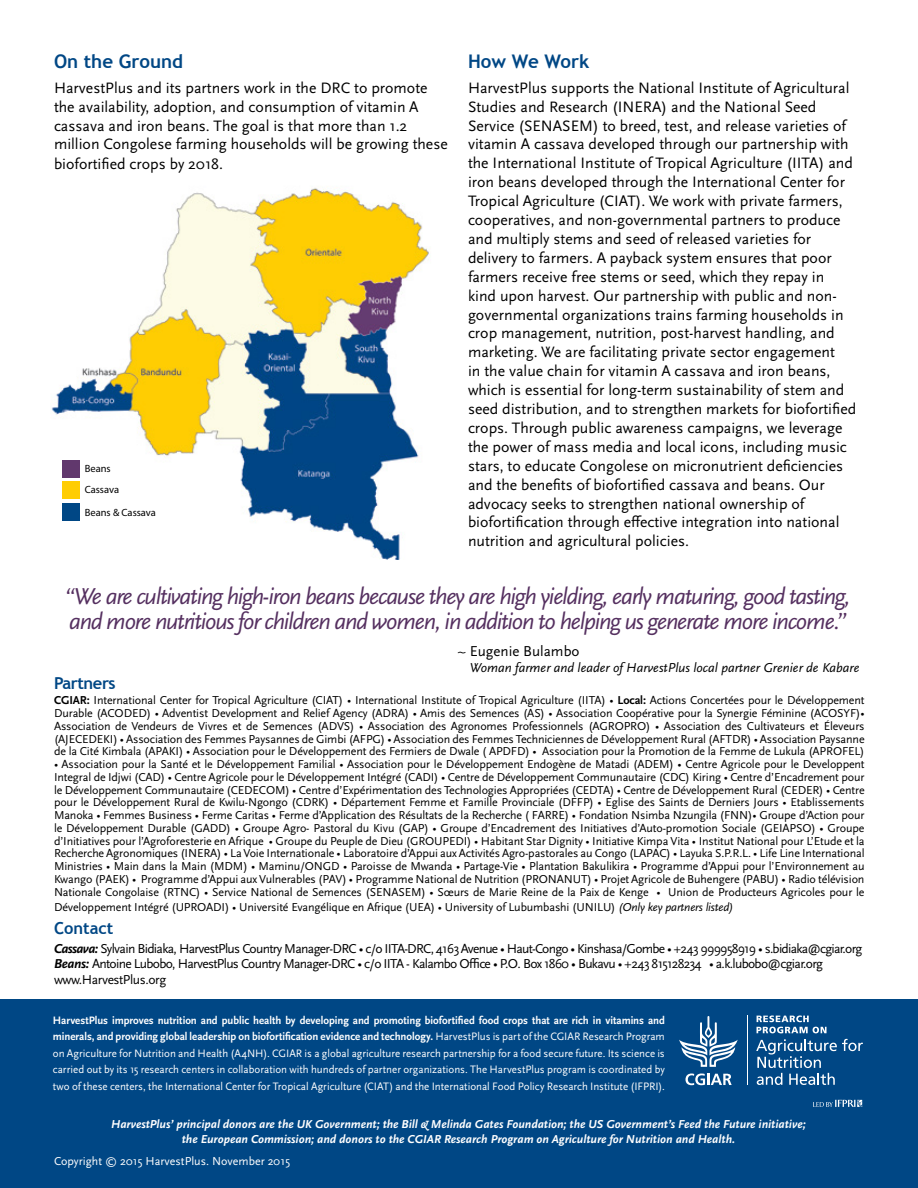
<style>
.page{position:relative;width:918px;height:1188px;background:#fff}
.page>*{position:absolute;margin:0;border:0;box-sizing:border-box;transform-origin:0 0}
.t1{font:italic 24px/25.5px "Scala Sans OT";letter-spacing:-.05em;color:#553060}
.t2{font:700 18.75px "Trebuchet MS";color:#004785}
.t3{font:700 16.5px "Trebuchet MS";letter-spacing:-.025em;color:#004785}
.t4{font:700 16.5px "Trebuchet MS";color:#004785}
.t5{font:15.75px/18.9px "Scala Sans OT";color:#000}
.t6{font:15px "Scala Sans OT";color:#000}
.t7{font:13.5px/15.8px "Scala Sans OT";letter-spacing:-.05em;color:#000}
.t8{font:italic 13.5px "Scala Sans OT";color:#000}
.t9{font:12px/12.8px "Scala Sans OT";letter-spacing:-.01em;color:#000;text-align:justify}
.t10{font:italic 700 12px/14.4px "Scala Sans OT";color:#fff;text-align:center}
.t11{font:12px "Scala Sans OT";color:#fff}
.t12{font:11.25px/16.5px "Scala Sans OT";color:#fff;text-align:justify}
.t13{font:10.5px/21.8px "Myriad Pro";color:#000}
.s1{font-weight:700}
.s2{font-style:italic}
.s3{font-weight:700;font-style:italic}
</style>
<div class="page">
<img style="left:51px;top:188px;width:379px;height:371px">
<div style="left:0;top:1000px;width:918px;height:188px;background:#004785"></div>
<svg style="left:679px;top:1016px;width:59px;height:51px"></svg>
<svg style="left:686px;top:1074px;width:46px;height:11px"></svg>
<svg style="left:757px;top:1015px;width:70px;height:18px"></svg>
<svg style="left:756px;top:1039px;width:107px;height:46px"></svg>
<hr style="left:747px;top:1016px;width:1px;height:69px;background:#fff">
<svg style="left:813px;top:1100px;width:50px;height:7px"></svg>
<div style="left:62px;top:460px;width:17px;height:18px;background:#61386d"></div>
<div style="left:62px;top:482px;width:17px;height:17px;background:#ffcd03"></div>
<div style="left:62px;top:503px;width:17px;height:17px;background:#004785"></div>
<h2 class="t2" style="left:54px;top:49px;width:131px">On the Ground</h2>
<p class="t5" style="left:54px;top:78px;width:395px">HarvestPlus and its partners work in the DRC to promote the availability, adoption, and consumption of vitamin A cassava and iron beans. The goal is that more than 1.2 million Congolese farming households will be growing these biofortified crops by 2018.</p>
<p class="t13" style="left:85px;top:457px;width:36px">Beans<br>Cassava</p>
<p class="t13" style="left:85px;top:502px;width:73px">Beans &amp; Cassava</p>
<h2 class="t2" style="left:468px;top:49px;width:123px">How We Work</h2>
<p class="t5" style="left:468px;top:79px;width:390px">HarvestPlus supports the National Institute of Agricultural Studies and Research (INERA) and the National Seed Service (SENASEM) to breed, test, and release varieties of vitamin A cassava developed through our partnership with the International Institute of Tropical Agriculture (IITA) and iron beans developed through the International Center for Tropical Agriculture (CIAT). We work with private farmers, cooperatives, and non-governmental partners to produce and multiply stems and seed of released varieties for delivery to farmers. A payback system ensures that poor farmers receive free stems or seed, which they repay in kind upon harvest. Our partnership with public and non&shy;governmental organizations trains farming households in crop management, nutrition, post-harvest handling, and marketing. We are facilitating private sector engagement<br>in the value chain for vitamin A cassava and iron beans, which is essential for long-term sustainability of stem and seed distribution, and to strengthen markets for biofortified crops. Through public awareness campaigns, we leverage the power of mass media and local icons, including music stars, to educate Congolese on micronutrient deficiencies and the benefits of biofortified cassava and beans. Our advocacy seeks to strengthen national ownership of biofortification through effective integration into national nutrition and agricultural policies.</p>
<h1 class="t1" style="left:65px;top:584px;width:788px">“We are cultivating high-iron beans because they are high yielding, early maturing, good tasting, and more nutritious for children and women, in addition to helping us generate more income.”</h1>
<p class="t6" style="left:458px;top:643px;width:123px">~ Eugenie Bulambo</p>
<p class="t8" style="left:470px;top:660px;width:391px">Woman farmer and leader of HarvestPlus local partner Grenier de Kabare</p>
<h3 class="t3" style="left:54px;top:672px;width:63px">Partners</h3>
<p class="t9" style="left:54px;top:694px;width:812px"><span class="s1">CGIAR:</span> International Center for Tropical Agriculture (CIAT) • International Institute of Tropical Agriculture (IITA) • <span class="s1">Local:</span> Actions Concertées pour le Développement Durable (ACODED) • Adventist Development and Relief Agency (ADRA) • Amis des Semences (AS) • Association Coopérative pour la Synergie Féminine (ACOSYF)• Association de Vendeurs de Vivres et de Semences (ADVS) • Association des Agronomes Professionnels (AGROPRO) • Association des Cultivateurs et Éleveurs (AJECEDEKI) • Association des Femmes Paysannes de Gimbi (AFPG) • Association des Femmes Techniciennes de Développement Rural (AFTDR) • Association Paysanne de la Cité Kimbala (APAKI) • Association pour le Développement des Fermiers de Dwale ( APDFD) • Association pour la Promotion de la Femme de Lukula (APROFEL)</p>
<p class="t9" style="left:54px;top:758px;width:812px">• Association pour la Santé et le Développement Familial • Association pour le Développement Endogène de Matadi (ADEM) • Centre Agricole pour le Developpent Integral de Idjwi (CAD) • Centre Agricole pour le Développement Intégré (CADI) • Centre de Développement Communautaire (CDC) Kiring • Centre d’Encadrement pour le Développement Communautaire (CEDECOM) • Centre d’Expérimentation des Technologies Appropriées (CEDTA) • Centre de Développement Rural (CEDER) • Centre pour le Développement Rural de Kwilu-Ngongo (CDRK) • Département Femme et Famille Provinciale (DFFP) • Eglise des Saints de Derniers Jours • Etablissements Manoka • Femmes Business • Ferme Caritas • Ferme d’Application des Résultats de la Recherche ( FARRE) • Fondation Nsimba Nzungila (FNN)• Groupe d’Action pour le Développement Durable (GADD) • Groupe Agro- Pastoral du Kivu (GAP) • Groupe d’Encadrement des Initiatives d’Auto-promotion Sociale (GEIAPSO) • Groupe d’Initiatives pour l’Agroforesterie en Afrique • Groupe du Peuple de Dieu (GROUPEDI) • Habitant Star Dignity • Initiative Kimpa Vita • Institut National pour L’Etude et la Recherche Agronomiques (INERA) • La Voie Internationale • Laboratoire d’Appui aux Activités Agro-pastorales au Congo (LAPAC) • Layuka S.P.R.L. • Life Line International Ministries • Main dans la Main (MDM) • Maminu/ONGD • Paroisse de Mwanda • Partage-Vie • Plantation Bakulikira • Programme d’Appui pour l’Environnement au Kwango (PAEK) • Programme d’Appui aux Vulnerables (PAV) • Programme National de Nutrition (PRONANUT) • Projet Agricole de Buhengere (PABU) • Radio télévision Nationale Congolaise (RTNC) • Service National de Semences (SENASEM) • Sœurs de Marie Reine de la Paix de Kenge • Union de Producteurs Agricoles pour le</p>
<p class="t9" style="left:54px;top:901px;width:681px">Développement Intégré (UPROADI) • Université Evangélique en Afrique (UEA) • University of Lubumbashi (UNILU) <span class="s2">(Only key partners listed)</span></p>
<h3 class="t4" style="left:54px;top:918px;width:61px">Contact</h3>
<p class="t7" style="left:54px;top:941px;width:810px"><span class="s3">Cassava:</span> Sylvain Bidiaka, HarvestPlus Country Manager-DRC • c/o IITA-DRC, 4163 Avenue • Haut-Congo • Kinshasa/Gombe • +243 999958919 • s.bidiaka@cgiar.org<br><span class="s3">Beans:</span> Antoine Lubobo, HarvestPlus Country Manager-DRC • c/o IITA - Kalambo Office • P.O. Box 1860 • Bukavu • +243 815128234 • a.k.lubobo@cgiar.org www.HarvestPlus.org</p>
<p class="t12" style="left:53px;top:1012px;width:614px"><span class="s1">HarvestPlus improves nutrition and public health by developing and promoting biofortified food crops that are rich in vitamins and minerals, and providing global leadership on biofortification evidence and technology.</span> HarvestPlus is part of the CGIAR Research Program on Agriculture for Nutrition and Health (A4NH). CGIAR is a global agriculture research partnership for a food secure future. Its science is carried out by its 15 research centers in collaboration with hundreds of partner organizations. The HarvestPlus program is coordinated by two of these centers, the International Center for Tropical Agriculture (CIAT) and the International Food Policy Research Institute (IFPRI).</p>
<p class="t10" style="left:111px;top:1117px;width:696px">HarvestPlus’ principal donors are the UK Government; the Bill &amp; Melinda Gates Foundation; the US Government’s Feed the Future initiative; the European Commission; and donors to the CGIAR Research Program on Agriculture for Nutrition and Health.</p>
<p class="t11" style="left:54px;top:1155px;width:238px">Copyright © 2015 HarvestPlus. November 2015</p>
</div>
